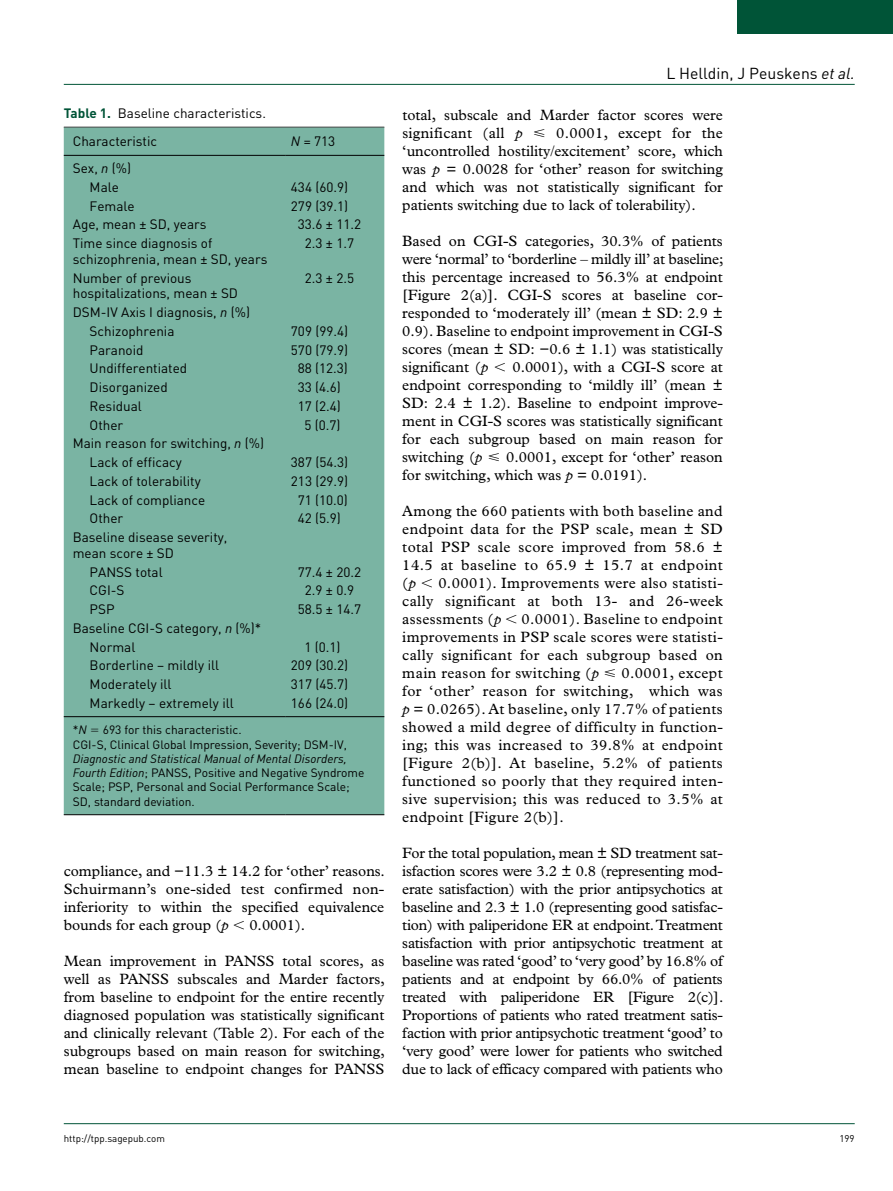
<style>
.page{position:relative;width:893px;height:1191px;background:#fff}
.page>*{position:absolute;margin:0;border:0;box-sizing:border-box;transform-origin:0 0}
.t1{font:15.75px "DIN";color:#000}
.t2{font:15px/18px "Plantin Std";color:#000;text-align:justify}
.t3{font:13.5px/18.8px "DIN";color:#000}
.t4{font:12px/14.2px "DIN";color:#000}
.t5{font:9.75px "DIN";color:#000}
.s1{font-weight:700;color:#005437}
.s2{font-style:italic}
</style>
<div class="page">
<hr style="left:64px;top:84px;width:791px;height:1px;background:#005437">
<hr style="left:64px;top:1123px;width:791px;height:1px;background:#005437">
<div style="left:738px;top:0;width:155px;height:34px;background:#005437"></div>
<hr style="left:64px;top:127px;width:320px;height:1px;background:#000">
<div style="left:64px;top:128px;width:320px;height:686px;background:#7ab4a3"></div>
<hr style="left:64px;top:155px;width:221px;height:1px;background:#000">
<hr style="left:285px;top:155px;width:99px;height:1px;background:#000">
<hr style="left:64px;top:716px;width:221px;height:1px;background:#000">
<hr style="left:285px;top:716px;width:99px;height:1px;background:#000">
<hr style="left:64px;top:814px;width:221px;height:1px;background:#000">
<hr style="left:285px;top:814px;width:99px;height:1px;background:#000">
<svg style="left:91px;top:729px;width:7px;height:3px"></svg>
<p class="t3" style="left:73px;top:98px;width:195px;line-height:28.5px;text-indent:-9px"><span class="s1">Table 1.</span> Baseline characteristics.<br>Characteristic</p>
<p class="t3" style="left:73px;top:158px;width:60px;text-align:center">Sex, <span class="s2">n</span> (%)<br>Male</p>
<p class="t3" style="left:291px;top:132px;width:46px"><span class="s2">N</span> = 713</p>
<p class="t3" style="left:291px;top:177px;width:59px">434 (60.9)</p>
<p class="t3" style="left:90px;top:196px;width:47px">Female</p>
<p class="t3" style="left:291px;top:196px;width:59px">279 (39.1)</p>
<p class="t3" style="left:73px;top:215px;width:135px">Age, mean ± SD, years</p>
<p class="t3" style="left:298px;top:215px;width:65px">33.6 ± 11.2</p>
<p class="t3" style="left:73px;top:235px;width:196px;line-height:15.8px">Time since diagnosis of schizophrenia, mean ± SD, years</p>
<p class="t3" style="left:305px;top:233px;width:51px">2.3 ± 1.7</p>
<p class="t3" style="left:73px;top:269px;width:167px;line-height:15.8px">Number of previous hospitalizations, mean ± SD</p>
<p class="t3" style="left:305px;top:268px;width:51px">2.3 ± 2.5</p>
<p class="t3" style="left:90px;top:302px;width:162px;text-indent:-17px">DSM-IV Axis I diagnosis, <span class="s2">n</span> (%)<br>Schizophrenia</p>
<p class="t3" style="left:291px;top:321px;width:59px">709 (99.4)</p>
<p class="t3" style="left:90px;top:340px;width:55px">Paranoid</p>
<p class="t3" style="left:291px;top:340px;width:59px">570 (79.9)</p>
<p class="t3" style="left:90px;top:359px;width:99px">Undifferentiated</p>
<p class="t3" style="left:298px;top:359px;width:52px">88 (12.3)</p>
<p class="t3" style="left:90px;top:377px;width:80px">Disorganized</p>
<p class="t3" style="left:298px;top:377px;width:45px">33 (4.6)</p>
<p class="t3" style="left:90px;top:396px;width:54px">Residual</p>
<p class="t3" style="left:298px;top:396px;width:45px">17 (2.4)</p>
<p class="t3" style="left:90px;top:415px;width:35px">Other</p>
<p class="t3" style="left:304px;top:415px;width:38px">5 (0.7)</p>
<p class="t3" style="left:90px;top:434px;width:176px;text-indent:-17px">Main reason for switching, <span class="s2">n</span> (%)<br>Lack of efficacy</p>
<p class="t3" style="left:291px;top:452px;width:59px">387 (54.3)</p>
<p class="t3" style="left:90px;top:471px;width:113px">Lack of tolerability</p>
<p class="t3" style="left:291px;top:471px;width:59px">213 (29.9)</p>
<p class="t3" style="left:90px;top:490px;width:117px">Lack of compliance</p>
<p class="t3" style="left:298px;top:490px;width:52px">71 (10.0)</p>
<p class="t3" style="left:90px;top:509px;width:35px">Other</p>
<p class="t3" style="left:298px;top:509px;width:45px">42 (5.9)</p>
<p class="t3" style="left:73px;top:529px;width:156px;line-height:15.8px">Baseline disease severity, mean score ± SD</p>
<p class="t3" style="left:90px;top:562px;width:75px">PANSS total</p>
<p class="t3" style="left:298px;top:562px;width:65px">77.4 ± 20.2</p>
<p class="t3" style="left:90px;top:581px;width:36px">CGI-S</p>
<p class="t3" style="left:305px;top:581px;width:51px">2.9 ± 0.9</p>
<p class="t3" style="left:90px;top:599px;width:26px">PSP</p>
<p class="t3" style="left:298px;top:599px;width:65px">58.5 ± 14.7</p>
<p class="t3" style="left:90px;top:618px;width:173px;text-indent:-17px">Baseline CGI-S category, <span class="s2">n</span> (%)*<br>Normal</p>
<p class="t3" style="left:304px;top:637px;width:38px">1 (0.1)</p>
<p class="t3" style="left:90px;top:656px;width:131px">Borderline – mildly ill</p>
<p class="t3" style="left:291px;top:656px;width:59px">209 (30.2)</p>
<p class="t3" style="left:90px;top:674px;width:83px">Moderately ill</p>
<p class="t3" style="left:291px;top:674px;width:59px">317 (45.7)</p>
<p class="t3" style="left:90px;top:693px;width:146px">Markedly – extremely ill</p>
<p class="t3" style="left:291px;top:693px;width:59px">166 (24.0)</p>
<p class="t4" style="left:73px;top:722px;width:276px;text-indent:30px">693 for this characteristic.<br>CGI-S, Clinical Global Impression, Severity; DSM-IV,</p>
<p class="t4" style="left:73px;top:751px;width:293px"><span class="s2">Diagnostic and Statistical Manual of Mental Disorders, Fourth Edition</span>; PANSS, Positive and Negative Syndrome Scale; PSP, Personal and Social Performance Scale; SD, standard deviation.</p>
<p class="t4" style="left:73px;top:722px;width:16px">*<span class="s2">N</span></p>
<p class="t2" style="left:64px;top:862px;width:323px">compliance, and −11.3 ± 14.2 for ‘other’ reasons.<br>Schuirmann’s one-sided test confirmed non&shy;inferiority to within the specified equivalence bounds for each group (<span class="s2">p</span></p>
<p class="t2" style="left:249px;top:916px;width:57px">0.0001).</p>
<p class="t2" style="left:64px;top:952px;width:323px">Mean improvement in PANSS total scores, as well as PANSS subscales and Marder factors, from baseline to endpoint for the entire recently diagnosed population was statistically significant and clinically relevant (Table 2). For each of the subgroups based on main reason for switching, mean baseline to endpoint changes for PANSS</p>
<p class="t1" style="left:666px;top:63px;width:190px">L Helldin, J Peuskens <span class="s2">et al.</span></p>
<p class="t2" style="left:402px;top:106px;width:322px">total, subscale and Marder factor scores were significant (all <span class="s2">p</span> ⩽ 0.0001, except for the ‘uncontrolled hostility/excitement’ score, which was <span class="s2">p</span> = 0.0028 for ‘other’ reason for switching and which was not statistically significant for patients switching due to lack of tolerability).</p>
<p class="t2" style="left:402px;top:232px;width:323px">Based on CGI-S categories, 30.3% of patients were ‘normal’ to ‘borderline – mildly ill’ at baseline; this percentage increased to 56.3% at endpoint [Figure 2(a)]. CGI-S scores at baseline cor&shy;responded to ‘moderately ill’ (mean ± SD: 2.9 ± 0.9). Baseline to endpoint improvement in CGI-S scores (mean ± SD: −0.6 ± 1.1) was statistically significant (<span class="s2">p</span></p>
<p class="t2" style="left:402px;top:358px;width:322px;text-indent:110px">0.0001), with a CGI-S score at endpoint corresponding to ‘mildly ill’ (mean ± SD: 2.4 ± 1.2). Baseline to endpoint improve&shy;ment in CGI-S scores was statistically significant for each subgroup based on main reason for switching (<span class="s2">p</span> ⩽ 0.0001, except for ‘other’ reason for switching, which was <span class="s2">p</span> = 0.0191).</p>
<p class="t2" style="left:402px;top:502px;width:322px">Among the 660 patients with both baseline and endpoint data for the PSP scale, mean ± SD total PSP scale score improved from 58.6 ± 14.5 at baseline to 65.9 ± 15.7 at endpoint (<span class="s2">p</span></p>
<p class="t2" style="left:402px;top:574px;width:322px;text-indent:36px">0.0001). Improvements were also statisti&shy;cally significant at both 13- and 26-week assessments (<span class="s2">p</span></p>
<p class="t2" style="left:402px;top:610px;width:322px;text-indent:119px">0.0001). Baseline to endpoint improvements in PSP scale scores were statisti&shy;cally significant for each subgroup based on main reason for switching (<span class="s2">p</span> ⩽ 0.0001, except for ‘other’ reason for switching, which was <span class="s2">p</span> = 0.0265). At baseline, only 17.7% of patients showed a mild degree of difficulty in function&shy;ing; this was increased to 39.8% at endpoint [Figure 2(b)]. At baseline, 5.2% of patients functioned so poorly that they required inten&shy;sive supervision; this was reduced to 3.5% at endpoint [Figure 2(b)].</p>
<p class="t2" style="left:402px;top:844px;width:323px">For the total population, mean ± SD treatment sat&shy;isfaction scores were 3.2 ± 0.8 (representing mod&shy;erate satisfaction) with the prior antipsychotics at baseline and 2.3 ± 1.0 (representing good satisfac&shy;tion) with paliperidone ER at endpoint. Treatment satisfaction with prior antipsychotic treatment at baseline was rated ‘good’ to ‘very good’ by 16.8% of patients and at endpoint by 66.0% of patients treated with paliperidone ER [Figure 2(c)].<br>Proportions of patients who rated treatment satis&shy;faction with prior antipsychotic treatment ‘good’ to ‘very good’ were lower for patients who switched due to lack of efficacy compared with patients who</p>
<p class="t5" style="left:64px;top:1132px;width:103px">http://tpp.sagepub.com</p>
<p class="t5" style="left:839px;top:1132px;width:17px">199</p>
</div>
